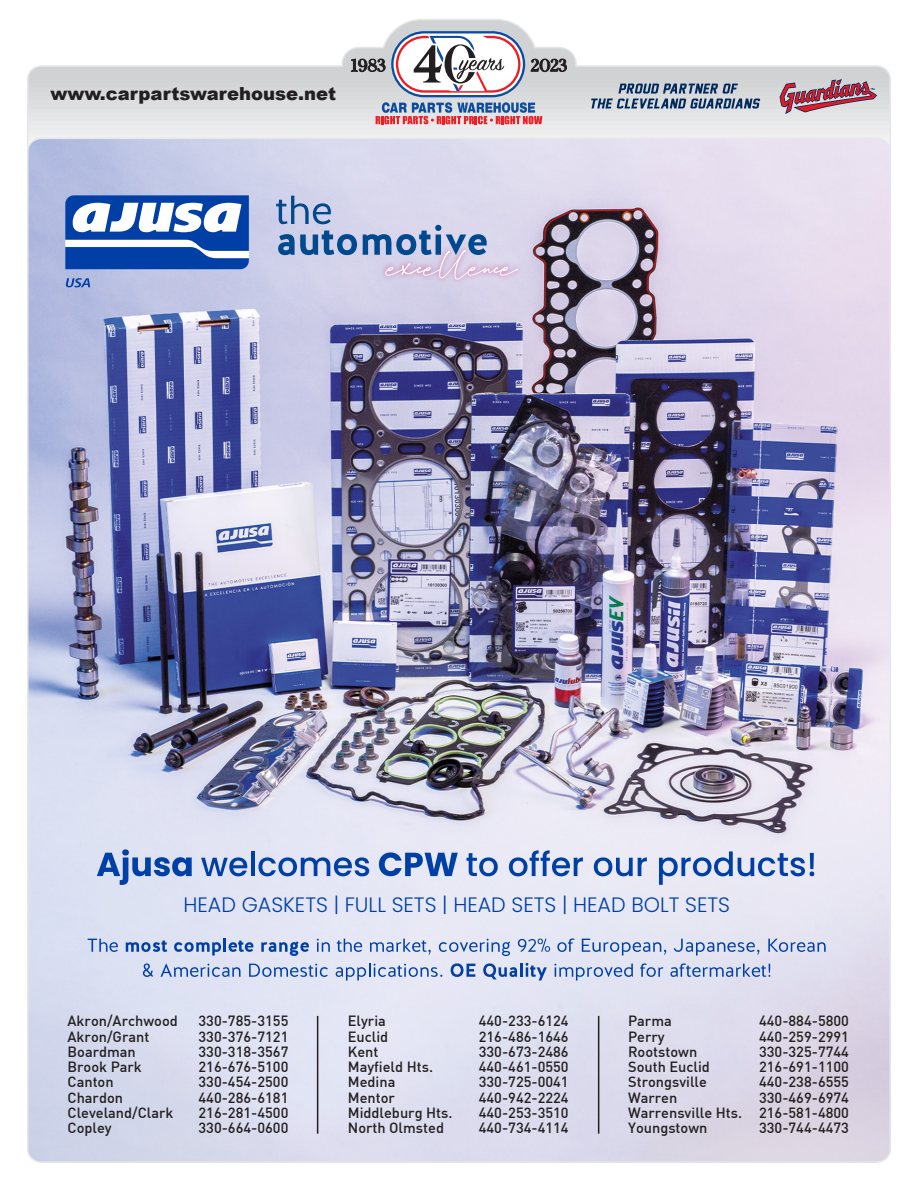
<style>
.page{position:relative;width:918px;height:1188px;background:#fff}
.page>*{position:absolute;margin:0;border:0;box-sizing:border-box;transform-origin:0 0}
.t1{font:300 20.85px "Poppins";color:#0040a6}
.t2{font:900 18px "Arial";color:#231f20}
.t3{font:500 14.55px/15.3px "DIN";color:#231f20}
</style>
<div class="page">
<svg style="left:27px;top:19px;width:864px;height:129px"></svg>
<svg style="left:351px;top:31px;width:216px;height:93px"></svg>
<svg style="left:591px;top:84px;width:169px;height:25px;background:#8d9caf"></svg>
<svg style="left:780px;top:79px;width:97px;height:35px;background:#b68994"></svg>
<img style="left:28px;top:138px;width:862px;height:1022px">
<svg style="left:276px;top:196px;width:55px;height:28px;background:#90a7cd"></svg>
<svg style="left:278px;top:231px;width:79px;height:24px;background:#6b8ebc"></svg>
<div style="left:377px;top:233px;width:149px;height:73px;background:#d5d1e8"></div>
<svg style="left:363px;top:225px;width:155px;height:55px;background:#b7bbd9"></svg>
<svg style="left:97px;top:849px;width:95px;height:36px;background:#90a9d7"></svg>
<svg style="left:201px;top:857px;width:46px;height:19px"></svg>
<hr style="left:251px;top:851px;width:4px;height:25px;background:#0040a6">
<svg style="left:258px;top:857px;width:111px;height:19px;background:#819dd2"></svg>
<svg style="left:379px;top:852px;width:79px;height:24px;background:#7091cb"></svg>
<svg style="left:467px;top:853px;width:31px;height:23px"></svg>
<svg style="left:509px;top:850px;width:74px;height:26px;background:#96acd8"></svg>
<svg style="left:594px;top:857px;width:53px;height:19px"></svg>
<svg style="left:659px;top:851px;width:155px;height:34px;background:#adbcdf"></svg>
<svg style="left:88px;top:939px;width:30px;height:13px"></svg>
<svg style="left:126px;top:941px;width:41px;height:11px"></svg>
<svg style="left:174px;top:939px;width:79px;height:17px"></svg>
<svg style="left:261px;top:941px;width:48px;height:15px"></svg>
<svg style="left:317px;top:939px;width:13px;height:13px"></svg>
<svg style="left:337px;top:939px;width:25px;height:13px"></svg>
<svg style="left:370px;top:939px;width:61px;height:16px"></svg>
<svg style="left:439px;top:939px;width:71px;height:17px"></svg>
<svg style="left:518px;top:939px;width:32px;height:13px"></svg>
<svg style="left:557px;top:938px;width:18px;height:14px"></svg>
<svg style="left:582px;top:939px;width:84px;height:17px"></svg>
<svg style="left:674px;top:939px;width:85px;height:17px"></svg>
<svg style="left:768px;top:939px;width:58px;height:13px"></svg>
<svg style="left:143px;top:963px;width:10px;height:14px"></svg>
<svg style="left:160px;top:963px;width:81px;height:14px"></svg>
<svg style="left:249px;top:964px;width:79px;height:13px"></svg>
<svg style="left:336px;top:964px;width:106px;height:17px;background:#b5c3e4"></svg>
<svg style="left:451px;top:963px;width:24px;height:14px"></svg>
<svg style="left:483px;top:963px;width:64px;height:17px"></svg>
<svg style="left:554px;top:964px;width:79px;height:17px"></svg>
<svg style="left:640px;top:963px;width:23px;height:14px"></svg>
<svg style="left:670px;top:963px;width:100px;height:14px"></svg>
<svg style="left:66px;top:278px;width:24px;height:9px"></svg>
<svg style="left:65px;top:195px;width:184px;height:74px"></svg>
<hr style="left:598px;top:1016px;width:1px;height:118px;background:#231f20">
<hr style="left:317px;top:1016px;width:1px;height:118px;background:#231f20">
<p class="t2" style="left:50px;top:80px;width:287px">www.carpartswarehouse.net</p>
<p class="t1" style="left:183px;top:893px;width:548px">HEAD GASKETS | FULL SETS | HEAD SETS | HEAD BOLT SETS</p>
<p class="t3" style="left:68px;top:1013px;width:112px">Akron/Archwood</p>
<p class="t3" style="left:199px;top:1013px;width:91px">330-785-3155</p>
<p class="t3" style="left:68px;top:1028px;width:83px">Akron/Grant</p>
<p class="t3" style="left:199px;top:1028px;width:91px">330-376-7121</p>
<p class="t3" style="left:68px;top:1044px;width:70px">Boardman</p>
<p class="t3" style="left:199px;top:1044px;width:91px">330-318-3567</p>
<p class="t3" style="left:68px;top:1059px;width:76px">Brook Park</p>
<p class="t3" style="left:199px;top:1059px;width:91px">216-676-5100</p>
<p class="t3" style="left:68px;top:1074px;width:48px">Canton</p>
<p class="t3" style="left:199px;top:1074px;width:91px">330-454-2500</p>
<p class="t3" style="left:68px;top:1089px;width:57px">Chardon</p>
<p class="t3" style="left:199px;top:1089px;width:91px">440-286-6181</p>
<p class="t3" style="left:68px;top:1105px;width:108px">Cleveland/Clark</p>
<p class="t3" style="left:199px;top:1105px;width:91px">216-281-4500</p>
<p class="t3" style="left:68px;top:1120px;width:46px">Copley</p>
<p class="t3" style="left:199px;top:1120px;width:91px">330-664-0600</p>
<p class="t3" style="left:348px;top:1013px;width:40px">Elyria</p>
<p class="t3" style="left:479px;top:1013px;width:91px">440-233-6124</p>
<p class="t3" style="left:348px;top:1028px;width:42px">Euclid</p>
<p class="t3" style="left:479px;top:1028px;width:91px">216-486-1646</p>
<p class="t3" style="left:348px;top:1044px;width:32px">Kent</p>
<p class="t3" style="left:479px;top:1044px;width:91px">330-673-2486</p>
<p class="t3" style="left:348px;top:1059px;width:87px">Mayfield Hts.</p>
<p class="t3" style="left:479px;top:1059px;width:91px">440-461-0550</p>
<p class="t3" style="left:348px;top:1074px;width:49px">Medina</p>
<p class="t3" style="left:479px;top:1074px;width:91px">330-725-0041</p>
<p class="t3" style="left:348px;top:1089px;width:49px">Mentor</p>
<p class="t3" style="left:479px;top:1089px;width:91px">440-942-2224</p>
<p class="t3" style="left:348px;top:1105px;width:106px">Middleburg Hts.</p>
<p class="t3" style="left:479px;top:1105px;width:91px">440-253-3510</p>
<p class="t3" style="left:348px;top:1120px;width:98px">North Olmsted</p>
<p class="t3" style="left:479px;top:1120px;width:91px">440-734-4114</p>
<p class="t3" style="left:628px;top:1013px;width:45px">Parma</p>
<p class="t3" style="left:759px;top:1013px;width:91px">440-884-5800</p>
<p class="t3" style="left:628px;top:1028px;width:38px">Perry</p>
<p class="t3" style="left:759px;top:1028px;width:91px">440-259-2991</p>
<p class="t3" style="left:628px;top:1044px;width:71px">Rootstown</p>
<p class="t3" style="left:759px;top:1044px;width:91px">330-325-7744</p>
<p class="t3" style="left:628px;top:1059px;width:83px">South Euclid</p>
<p class="t3" style="left:759px;top:1059px;width:91px">216-691-1100</p>
<p class="t3" style="left:628px;top:1074px;width:80px">Strongsville</p>
<p class="t3" style="left:759px;top:1074px;width:91px">440-238-6555</p>
<p class="t3" style="left:628px;top:1089px;width:51px">Warren</p>
<p class="t3" style="left:759px;top:1089px;width:91px">330-469-6974</p>
<p class="t3" style="left:628px;top:1105px;width:222px">Warrensville Hts. 216-581-4800<br>Youngstown</p>
<p class="t3" style="left:759px;top:1120px;width:91px">330-744-4473</p>
</div>
